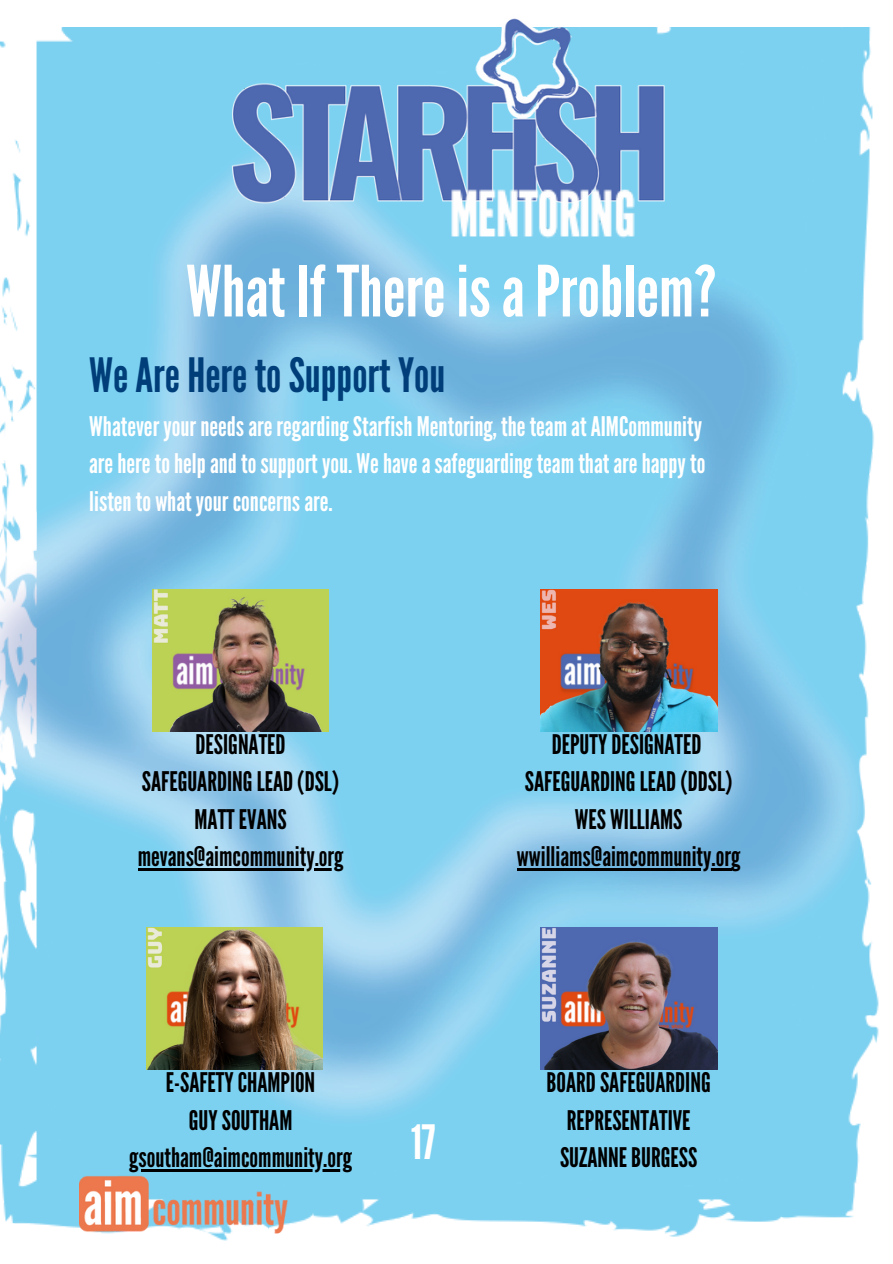
<style>
.page{position:relative;width:893px;height:1264px;background:#fff}
.page>*{position:absolute;margin:0;border:0;box-sizing:border-box;transform-origin:0 0}
.t1{font:70.35px "League Gothic";color:#fff}
.t2{font:47.25px "League Gothic";color:#003e79}
.t3{font:47.25px "League Gothic";color:#fff}
.t4{font:27px/37px "League Gothic";color:#000;text-align:center}
.t5{font:27px/37px "League Gothic";color:#fff}
</style>
<div class="page">
<img style="left:0;top:28px;width:879px;height:1209px">
<img style="left:227px;top:18px;width:437px;height:233px">
<img style="left:450px;top:183px;width:186px;height:68px">
<img style="left:79px;top:1172px;width:208px;height:67px">
<img style="left:540px;top:589px;width:177px;height:142px">
<img style="left:540px;top:927px;width:177px;height:142px">
<img style="left:152px;top:589px;width:177px;height:142px">
<img style="left:146px;top:927px;width:177px;height:142px">
<hr style="left:138px;top:867px;width:205px;height:3px;background:#000">
<hr style="left:517px;top:867px;width:214px;height:3px;background:#000">
<hr style="left:129px;top:1168px;width:223px;height:3px;background:#000">
<p class="t1" style="left:186px;top:251px;width:531px">What IfThereisaProblem?</p>
<p class="t2" style="left:89px;top:348px;width:357px">WeAreHeretoSupportYou</p>
<p class="t5" style="left:89px;top:409px;width:617px">WhateveryourneedsareregardingStarfish Mentoring, theteam atAIMCommunity areheretohelpandtosupportyou. Wehaveasafeguardingteam thatarehappyto listento whatyourconcernsare.</p>
<p class="t4" style="left:196px;top:726px;width:91px">DESIGNATED</p>
<p class="t4" style="left:142px;top:763px;width:199px">SAFEGUARDINGLEAD(DSL)</p>
<p class="t4" style="left:194px;top:801px;width:94px">MATTEVANS</p>
<p class="t4" style="left:138px;top:838px;width:207px">mevans@aimcommunity.org</p>
<p class="t4" style="left:166px;top:1064px;width:151px">E-SAFETYCHAMPION</p>
<p class="t4" style="left:189px;top:1101px;width:105px">GUYSOUTHAM</p>
<p class="t4" style="left:129px;top:1139px;width:224px">gsoutham@aimcommunity.org</p>
<p class="t3" style="left:411px;top:1114px;width:26px">17</p>
<p class="t4" style="left:551px;top:726px;width:151px">DEPUTYDESIGNATED</p>
<p class="t4" style="left:525px;top:763px;width:209px">SAFEGUARDINGLEAD(DDSL)</p>
<p class="t4" style="left:575px;top:801px;width:109px">WES WILLIAMS</p>
<p class="t4" style="left:517px;top:838px;width:225px">wwilliams@aimcommunity.org</p>
<p class="t4" style="left:546px;top:1064px;width:166px">BOARDSAFEGUARDING<br>REPRESENTATIVE</p>
<p class="t4" style="left:560px;top:1139px;width:139px">SUZANNEBURGESS</p>
</div>
